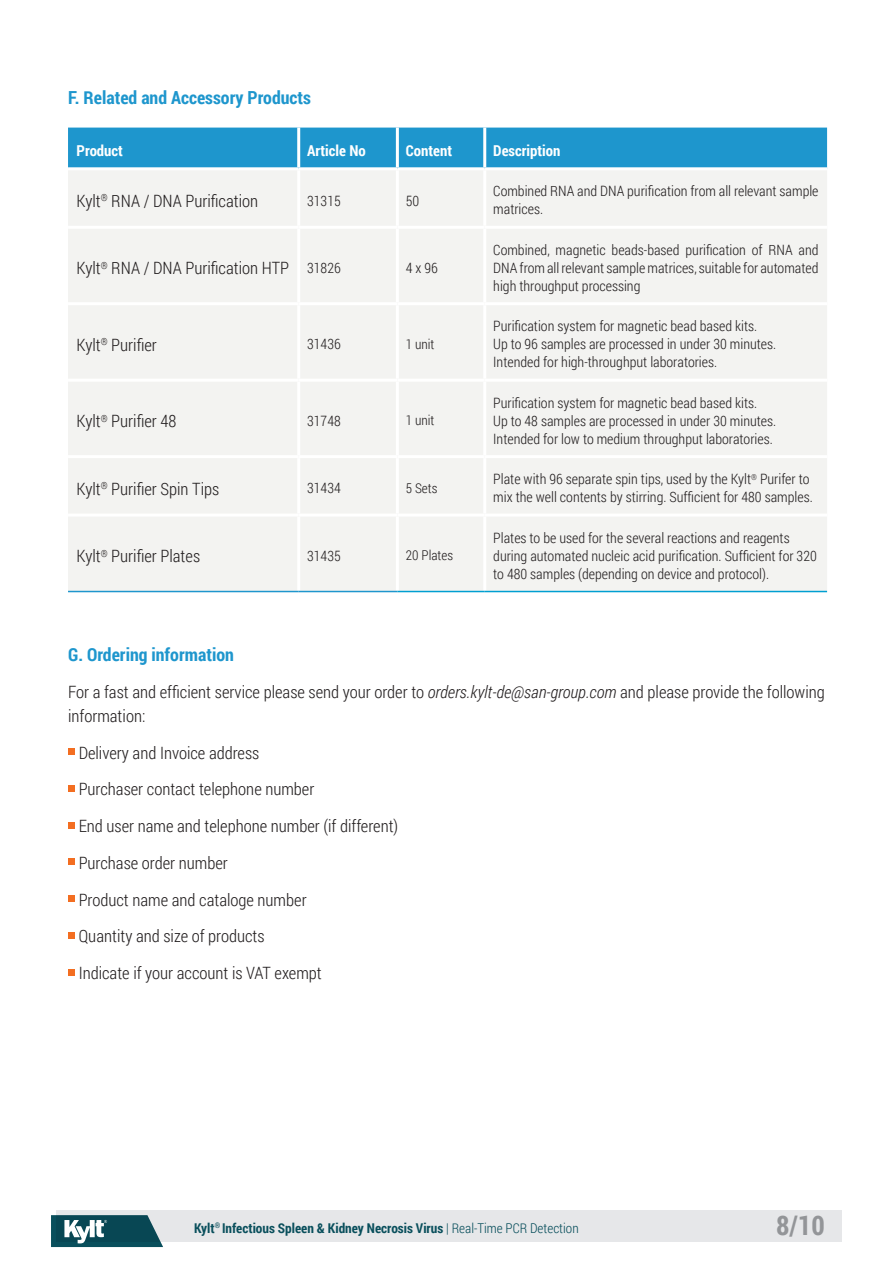
<style>
.page{position:relative;width:893px;height:1263px;background:#fff}
.page>*{position:absolute;margin:0;border:0;box-sizing:border-box;transform-origin:0 0}
.t1{font:700 27px "Roboto Condensed";color:#939598}
.t2{font:700 18px "Roboto Condensed";color:#1e96cd}
.t3{font:300 16.95px/36.8px "Roboto Condensed";color:#231f20}
.t4{font:700 15px "Roboto Condensed";color:#fff}
.t5{font:300 14.25px/18px "Roboto Condensed";color:#231f20}
.t6{font:700 13.5px "Roboto Condensed";color:#094f5c}
.t7{font:300 13.5px "Roboto Condensed";color:#231f20}
.s1{font-size:14.25px}
.s2{font-style:italic}
.s3{font-weight:300}
</style>
<div class="page">
<div style="left:56px;top:1210px;width:786px;height:32px;background:#e6e7e9"></div>
<svg style="left:51px;top:1215px;width:112px;height:32px;background:#3a6d78"></svg>
<div style="left:68px;top:128px;width:759px;height:39px;background:#1e96cd"></div>
<div style="left:68px;top:171px;width:759px;height:420px;background:#f3f3f1"></div>
<hr style="left:297px;top:170px;width:3px;height:56px;background:#fff">
<hr style="left:396px;top:170px;width:3px;height:56px;background:#fff">
<hr style="left:483px;top:170px;width:3px;height:56px;background:#fff">
<hr style="left:297px;top:229px;width:3px;height:73px;background:#fff">
<hr style="left:396px;top:229px;width:3px;height:73px;background:#fff">
<hr style="left:483px;top:229px;width:3px;height:73px;background:#fff">
<hr style="left:297px;top:305px;width:3px;height:74px;background:#fff">
<hr style="left:396px;top:305px;width:3px;height:74px;background:#fff">
<hr style="left:483px;top:305px;width:3px;height:74px;background:#fff">
<hr style="left:297px;top:382px;width:3px;height:73px;background:#fff">
<hr style="left:396px;top:382px;width:3px;height:73px;background:#fff">
<hr style="left:483px;top:382px;width:3px;height:73px;background:#fff">
<hr style="left:297px;top:458px;width:3px;height:56px;background:#fff">
<hr style="left:396px;top:458px;width:3px;height:56px;background:#fff">
<hr style="left:483px;top:458px;width:3px;height:56px;background:#fff">
<hr style="left:297px;top:517px;width:3px;height:74px;background:#fff">
<hr style="left:396px;top:517px;width:3px;height:74px;background:#fff">
<hr style="left:483px;top:517px;width:3px;height:74px;background:#fff">
<hr style="left:68px;top:226px;width:231px;height:3px;background:#fff">
<hr style="left:299px;top:226px;width:98px;height:3px;background:#fff">
<hr style="left:397px;top:226px;width:88px;height:3px;background:#fff">
<hr style="left:485px;top:226px;width:342px;height:3px;background:#fff">
<hr style="left:68px;top:302px;width:231px;height:3px;background:#fff">
<hr style="left:299px;top:302px;width:98px;height:3px;background:#fff">
<hr style="left:397px;top:302px;width:88px;height:3px;background:#fff">
<hr style="left:485px;top:302px;width:342px;height:3px;background:#fff">
<hr style="left:68px;top:379px;width:231px;height:3px;background:#fff">
<hr style="left:299px;top:379px;width:98px;height:3px;background:#fff">
<hr style="left:397px;top:379px;width:88px;height:3px;background:#fff">
<hr style="left:485px;top:379px;width:342px;height:3px;background:#fff">
<hr style="left:68px;top:455px;width:231px;height:3px;background:#fff">
<hr style="left:299px;top:455px;width:98px;height:3px;background:#fff">
<hr style="left:397px;top:455px;width:88px;height:3px;background:#fff">
<hr style="left:485px;top:455px;width:342px;height:3px;background:#fff">
<hr style="left:68px;top:514px;width:231px;height:3px;background:#fff">
<hr style="left:299px;top:514px;width:98px;height:3px;background:#fff">
<hr style="left:397px;top:514px;width:88px;height:3px;background:#fff">
<hr style="left:485px;top:514px;width:342px;height:3px;background:#fff">
<hr style="left:297px;top:128px;width:3px;height:39px;background:#fff">
<hr style="left:396px;top:128px;width:3px;height:39px;background:#fff">
<hr style="left:483px;top:128px;width:3px;height:39px;background:#fff">
<hr style="left:68px;top:591px;width:231px;height:1px;background:#1e96cd">
<hr style="left:299px;top:591px;width:98px;height:1px;background:#1e96cd">
<hr style="left:397px;top:591px;width:88px;height:1px;background:#009fd1">
<hr style="left:485px;top:591px;width:342px;height:1px;background:#009fd1">
<div style="left:68px;top:748px;width:6px;height:7px;background:#f36e21"></div>
<svg style="left:68px;top:785px;width:6px;height:6px"></svg>
<svg style="left:68px;top:822px;width:6px;height:6px"></svg>
<svg style="left:68px;top:859px;width:6px;height:6px"></svg>
<div style="left:68px;top:895px;width:6px;height:7px;background:#f36e21"></div>
<svg style="left:68px;top:932px;width:6px;height:6px"></svg>
<svg style="left:68px;top:969px;width:6px;height:6px"></svg>
<p class="t2" style="left:68px;top:85px;width:244px">F. Related and Accessory Products</p>
<p class="t4" style="left:77px;top:140px;width:48px">Product</p>
<p class="t4" style="left:307px;top:140px;width:60px">Article No</p>
<p class="t4" style="left:406px;top:140px;width:48px">Content</p>
<p class="t4" style="left:493px;top:140px;width:69px">Description</p>
<p class="t3" style="left:77px;top:182px;width:183px">Kylt<sup>®</sup> RNA / DNA Purification</p>
<p class="t5" style="left:307px;top:191px;width:35px">31315</p>
<p class="t5" style="left:406px;top:191px;width:15px">50</p>
<p class="t5" style="left:493px;top:182px;width:327px">Combined RNA and DNA purification from all relevant sample matrices.</p>
<p class="t3" style="left:77px;top:249px;width:266px">Kylt<sup>®</sup> RNA / DNA Purification HTP <span class="s1">31826</span></p>
<p class="t5" style="left:406px;top:258px;width:34px">4 x 96</p>
<p class="t3" style="left:77px;top:326px;width:82px">Kylt<sup>®</sup> Purifier</p>
<p class="t5" style="left:307px;top:335px;width:35px">31436</p>
<p class="t7" style="left:406px;top:335px;width:30px">1 unit</p>
<p class="t3" style="left:77px;top:402px;width:101px">Kylt<sup>®</sup> Purifier 48</p>
<p class="t5" style="left:307px;top:411px;width:35px">31748</p>
<p class="t7" style="left:406px;top:411px;width:30px">1 unit</p>
<p class="t5" style="left:493px;top:240px;width:327px;text-align:justify">Combined, magnetic beads-based purification of RNA and DNA from all relevant sample matrices, suitable for automated high throughput processing</p>
<p class="t5" style="left:493px;top:317px;width:284px">Purification system for magnetic bead based kits.<br>Up to 96 samples are processed in under 30 minutes.<br>Intended for high-throughput laboratories.</p>
<p class="t5" style="left:493px;top:393px;width:284px">Purification system for magnetic bead based kits.<br>Up to 48 samples are processed in under 30 minutes.<br>Intended for low to medium throughput laboratories.</p>
<p class="t3" style="left:77px;top:470px;width:144px">Kylt<sup>®</sup> Purifier Spin Tips</p>
<p class="t5" style="left:307px;top:479px;width:35px">31434</p>
<p class="t7" style="left:406px;top:479px;width:33px">5 Sets</p>
<p class="t5" style="left:493px;top:470px;width:321px">Plate with 96 separate spin tips, used by the Kylt<sup>®</sup> Purifer to mix the well contents by stirring. Sufficient for 480 samples.</p>
<p class="t3" style="left:77px;top:537px;width:125px">Kylt<sup>®</sup> Purifier Plates</p>
<p class="t5" style="left:307px;top:546px;width:35px">31435</p>
<p class="t7" style="left:406px;top:546px;width:49px">20 Plates</p>
<p class="t5" style="left:493px;top:528px;width:325px">Plates to be used for the several reactions and reagents during automated nucleic acid purification. Sufficient for 320 to 480 samples (depending on device and protocol).</p>
<p class="t2" style="left:68px;top:642px;width:167px">G. Ordering information</p>
<p class="t3" style="left:68px;top:679px;width:758px;line-height:24px">For a fast and efficient service please send your order to <span class="s2">orders.kylt-de@san-group.com</span> and please provide the following information:</p>
<p class="t3" style="left:79px;top:733px;width:321px">Delivery and Invoice address<br>Purchaser contact telephone number<br>End user name and telephone number (if different)<br>Purchase order number<br>Product name and cataloge number<br>Quantity and size of products<br>Indicate if your account is VAT exempt</p>
<p class="t6" style="left:194px;top:1218px;width:386px">Kylt<sup>®</sup> Infectious Spleen &amp; Kidney Necrosis Virus <span class="s3">| Real-Time PCR Detection</span></p>
<h1 class="t1" style="left:776px;top:1206px;width:50px">8/10</h1>
</div>
